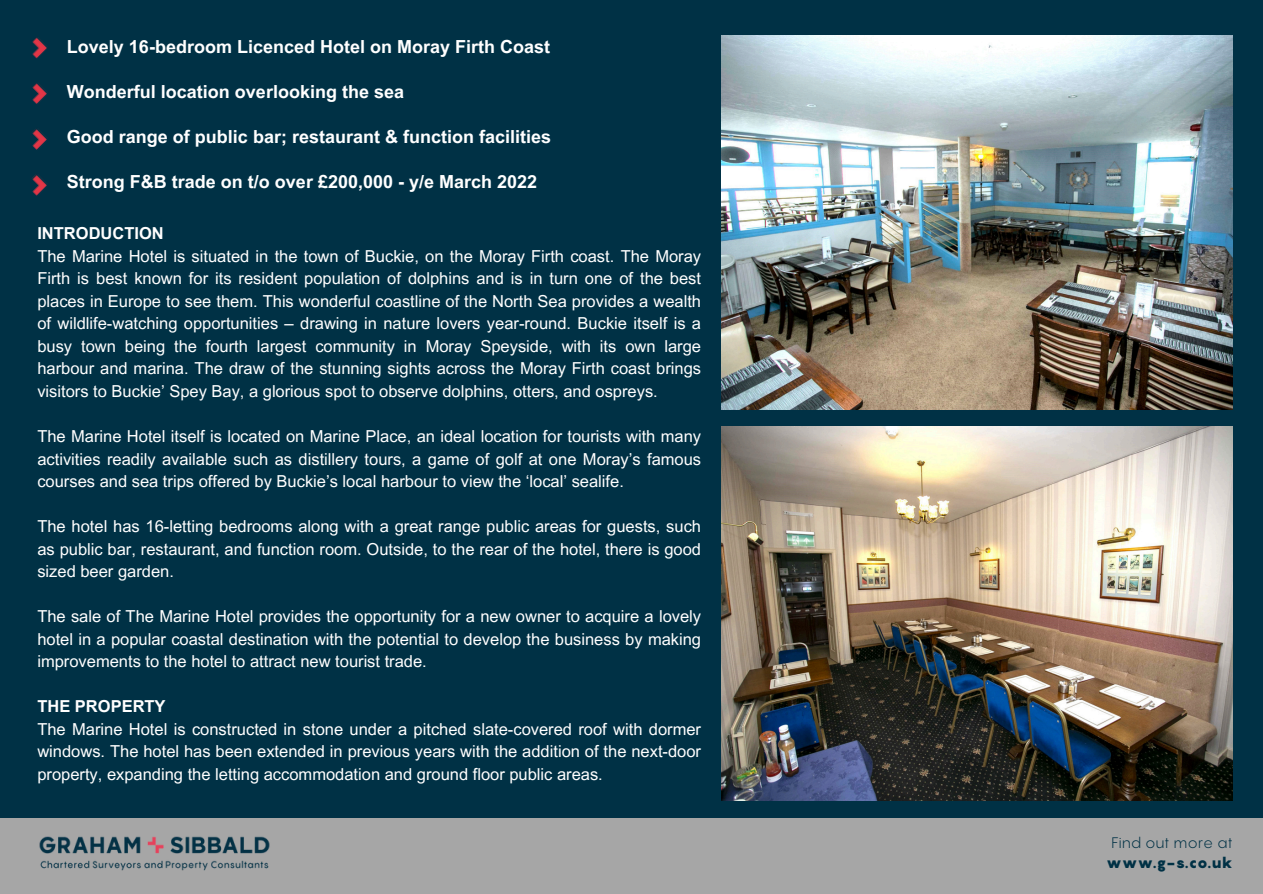
<style>
.page{position:relative;width:1263px;height:894px;background:#fff}
.page>*{position:absolute;margin:0;border:0;box-sizing:border-box;transform-origin:0 0}
.t1{font:700 18px "Arial MT Pro";color:#fff}
.t2{font:16.5px/22.5px "Arial MT Pro";color:#fff;text-align:justify}
.t3{font:15px "Pangram";color:#003145}
.t4{font:900 15px "Pangram";color:#003145}
.s1{font-weight:700}
</style>
<div class="page">
<div style="left:0;top:817px;width:1263px;height:76px;background:#a6a6a6"></div>
<div style="left:0;top:0;width:1263px;height:817px;background:#003145"></div>
<img style="left:721px;top:35px;width:511px;height:374px">
<img style="left:32px;top:37px;width:16px;height:22px">
<img style="left:32px;top:83px;width:16px;height:21px">
<img style="left:32px;top:129px;width:15px;height:21px">
<img style="left:39px;top:836px;width:231px;height:35px">
<img style="left:32px;top:174px;width:15px;height:22px">
<img style="left:721px;top:426px;width:511px;height:374px">
<p class="t1" style="left:67px;top:40px;width:485px">Lovely 16-bedroom Licenced Hotel on Moray Firth Coast</p>
<p class="t1" style="left:67px;top:85px;width:339px">Wonderful location overlooking the sea</p>
<p class="t1" style="left:67px;top:130px;width:486px">Good range of public bar; restaurant &amp; function facilities</p>
<p class="t1" style="left:67px;top:175px;width:472px">Strong F&amp;B trade on t/o over £200,000 - y/e March 2022</p>
<p class="t2" style="left:37px;top:224px;width:665px;text-align:left"><span class="s1">INTRODUCTION<br></span>The Marine Hotel is situated in the town of Buckie, on the Moray Firth coast. The Moray Firth is best known for its resident population of dolphins and is in turn one of the best places in Europe to see them. This wonderful coastline of the North Sea provides a wealth of wildlife-watching opportunities – drawing in nature lovers year-round. Buckie itself is a busy town being the fourth largest community in Moray Speyside, with its own large harbour and marina. The draw of the stunning sights across the Moray Firth coast brings visitors to Buckie’ Spey Bay, a glorious spot to observe dolphins, otters, and ospreys.</p>
<h1 class="t2" style="left:37px;top:427px;width:665px">The Marine Hotel itself is located on Marine Place, an ideal location for tourists with many activities readily available such as distillery tours, a game of golf at one Moray’s famous courses and sea trips offered by Buckie’s local harbour to view the ‘local’ sealife.</h1>
<h2 class="t2" style="left:37px;top:517px;width:665px">The hotel has 16-letting bedrooms along with a great range public areas for guests, such as public bar, restaurant, and function room. Outside, to the rear of the hotel, there is good sized beer garden.</h2>
<h2 class="t2" style="left:37px;top:607px;width:665px">The sale of The Marine Hotel provides the opportunity for a new owner to acquire a lovely hotel in a popular coastal destination with the potential to develop the business by making improvements to the hotel to attract new tourist trade.</h2>
<h2 class="t2" style="left:37px;top:697px;width:665px;text-align:left"><span class="s1">THE PROPERTY<br></span>The Marine Hotel is constructed in stone under a pitched slate-covered roof with dormer windows. The hotel has been extended in previous years with the addition of the next-door property, expanding the letting accommodation and ground floor public areas.</h2>
<p class="t3" style="left:1111px;top:832px;width:123px">Find out more at</p>
<p class="t4" style="left:1106px;top:853px;width:128px">www.g-s.co.uk</p>
</div>
